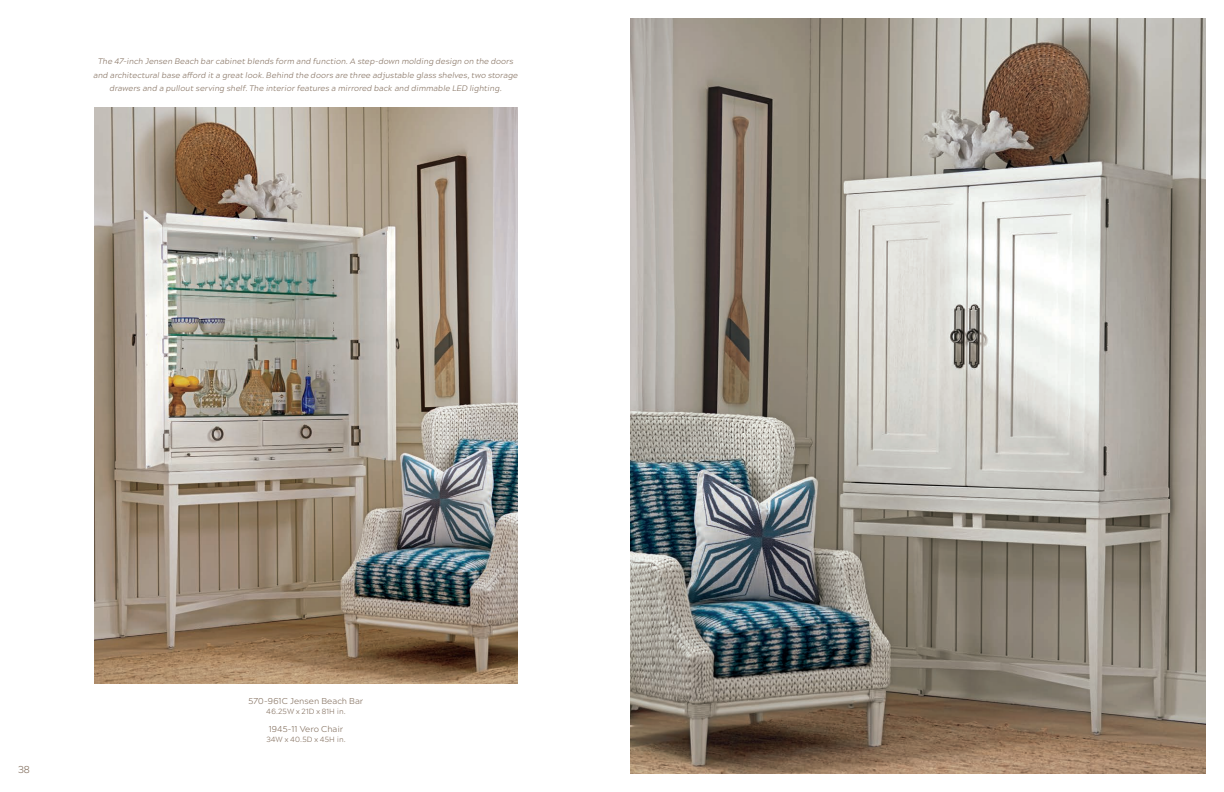
<style>
.page{position:relative;width:1224px;height:792px;background:#fff}
.page>*{position:absolute;margin:0;border:0;box-sizing:border-box;transform-origin:0 0}
.t1{font:300 10px "Acherus Grotesque";color:#826e5d}
.Ocean_B_Viz_Index_He{font:300 8.5px "Acherus Grotesque";letter-spacing:.01em;color:#826e5d}
.Ocean_B_Italic_Descr{font:italic 300 8px/13.5px "Acherus Grotesque";letter-spacing:.005em;color:#826e5d;text-align:center}
.Ocean_B_1st_Line_Bod{font:300 7.5px "Acherus Grotesque";letter-spacing:.01em;color:#826e5d}
</style>
<div class="page">
<img style="left:630px;top:18px;width:576px;height:756px">
<img style="left:95px;top:108px;width:422px;height:575px">
<p class="Ocean_B_Italic_Descr" style="left:94px;top:54px;width:426px">The 47-inch Jensen Beach bar cabinet blends form and function. A step-down molding design on the doors and architectural base afford it a great look. Behind the doors are three adjustable glass shelves, two storage drawers and a pullout serving shelf. The interior features a mirrored back and dimmable LED lighting.</p>
<p class="t1" style="left:18px;top:761px;width:13px">38</p>
<p class="Ocean_B_Viz_Index_He" style="left:249px;top:694px;width:116px">570-961C Jensen Beach Bar</p>
<p class="Ocean_B_1st_Line_Bod" style="left:266px;top:705px;width:81px">46.25W x 21D x 81H in.</p>
<p class="Ocean_B_Viz_Index_He" style="left:269px;top:722px;width:76px">1945-11 Vero Chair</p>
<p class="Ocean_B_1st_Line_Bod" style="left:266px;top:733px;width:81px">34W x 40.5D x 45H in.</p>
</div>
